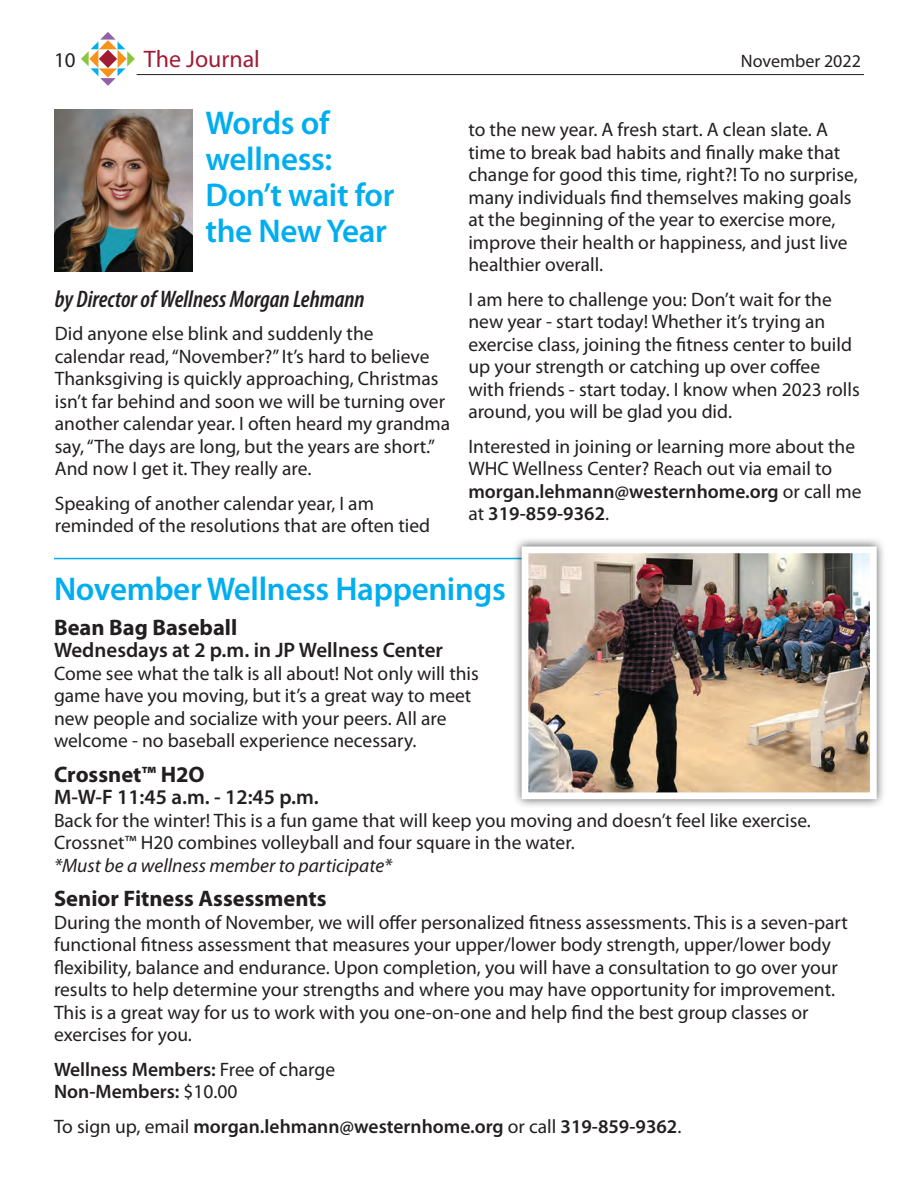
<style>
.page{position:relative;width:918px;height:1188px;background:#fff}
.page>*{position:absolute;margin:0;border:0;box-sizing:border-box;transform-origin:0 0}
.t1{font:600 33px/36px "Myriad Pro";letter-spacing:-.01em;color:#00aeef}
.t2{font:italic 600 condensed 24px "Myriad Pro";color:#231f20}
.t3{font:24px "Myriad Pro";color:#9f1c33}
.t4{font:700 22.5px "Myriad Pro";color:#231f20}
.t5{font:600 21px "Myriad Pro";color:#231f20}
.t6{font:21px "Myriad Pro";color:#231f20}
.t7{font:19.5px/22.5px "Myriad Pro";color:#231f20}
.t8{font:600 19.5px "Myriad Pro";color:#231f20}
.t9{font:italic 19.5px "Myriad Pro";color:#231f20}
.t10{font:18px "Myriad Pro";color:#231f20}
.s1{font-weight:600}
.s2{font-weight:400}
</style>
<div class="page">
<svg style="left:81px;top:32px;width:54px;height:54px"></svg>
<hr style="left:137px;top:74px;width:727px;height:1px;background:#231f20">
<img style="left:55px;top:109px;width:137px;height:163px">
<hr style="left:54px;top:558px;width:810px;height:1px;background:#00aeef">
<div style="left:512px;top:537px;width:375px;height:272px;background:#231f20;opacity:.75"></div>
<img style="left:530px;top:554px;width:339px;height:237px">
<div style="left:522px;top:546px;width:355px;height:253px;border:7px solid #fff"></div>
<p class="t6" style="left:54px;top:47px;width:23px">10</p>
<p class="t3" style="left:144px;top:44px;width:117px">The Journal</p>
<p class="t10" style="left:741px;top:50px;width:122px">November 2022</p>
<p class="t1" style="left:206px;top:104px;width:191px">Words of wellness:<br>Don’t wait for the New Year</p>
<p class="t2" style="left:55px;top:284px;width:311px">by Director of Wellness Morgan Lehmann</p>
<p class="t7" style="left:55px;top:322px;width:397px">Did anyone else blink and suddenly the<br>calendar read, “November?” It’s hard to believe Thanksgiving is quickly approaching, Christmas isn’t far behind and soon we will be turning over another calendar year. I often heard my grandma say, “The days are long, but the years are short.” And now I get it. They really are.</p>
<p class="t7" style="left:55px;top:492px;width:377px">Speaking of another calendar year, I am reminded of the resolutions that are often tied</p>
<p class="t7" style="left:468px;top:118px;width:391px">to the new year. A fresh start. A clean slate. A time to break bad habits and finally make that change for good this time, right?! To no surprise, many individuals find themselves making goals at the beginning of the year to exercise more, improve their health or happiness, and just live healthier overall.</p>
<p class="t7" style="left:468px;top:288px;width:393px">I am here to challenge you: Don’t wait for the new year - start today! Whether it’s trying an exercise class, joining the fitness center to build up your strength or catching up over coffee with friends - start today. I know when 2023 rolls around, you will be glad you did.</p>
<p class="t7" style="left:468px;top:435px;width:395px">Interested in joining or learning more about the WHC Wellness Center? Reach out via email to <span class="s1">morgan.lehmann@westernhome.org</span> or call me at <span class="s1">319-859-9362</span>.</p>
<p class="t1" style="left:54px;top:570px;width:453px">November Wellness Happenings</p>
<p class="t4" style="left:54px;top:613px;width:185px">Bean Bag Baseball</p>
<p class="t5" style="left:54px;top:637px;width:391px">Wednesdays at 2 p.m. in JP Wellness Center</p>
<p class="t7" style="left:54px;top:662px;width:426px">Come see what the talk is all about! Not only will this game have you moving, but it’s a great way to meet new people and socialize with your peers. All are welcome - no baseball experience necessary.</p>
<p class="t4" style="left:54px;top:760px;width:152px">Crossnet™ H2O</p>
<p class="t5" style="left:54px;top:784px;width:266px">M-W-F 11:45 a.m. - 12:45 p.m.</p>
<p class="t7" style="left:54px;top:809px;width:759px">Back for the winter! This is a fun game that will keep you moving and doesn’t feel like exercise.<br>Crossnet™ H20 combines volleyball and four square in the water.</p>
<p class="t9" style="left:54px;top:853px;width:340px">*Must be a wellness member to participate*</p>
<p class="t4" style="left:54px;top:884px;width:274px">Senior Fitness Assessments</p>
<p class="t7" style="left:54px;top:911px;width:795px">During the month of November, we will offer personalized fitness assessments. This is a seven-part functional fitness assessment that measures your upper/lower body strength, upper/lower body flexibility, balance and endurance. Upon completion, you will have a consultation to go over your results to help determine your strengths and where you may have opportunity for improvement.<br>This is a great way for us to work with you one-on-one and help find the best group classes or exercises for you.</p>
<p class="t8" style="left:54px;top:1057px;width:283px">Wellness Members: <span class="s2">Free of charge</span></p>
<p class="t8" style="left:54px;top:1079px;width:185px">Non-Members: <span class="s2">$10.00</span></p>
<p class="t8" style="left:54px;top:1114px;width:629px"><span class="s2">To sign up, email</span> morgan.lehmann@westernhome.org <span class="s2">or call</span> 319-859-9362<span class="s2">.</span></p>
</div>
